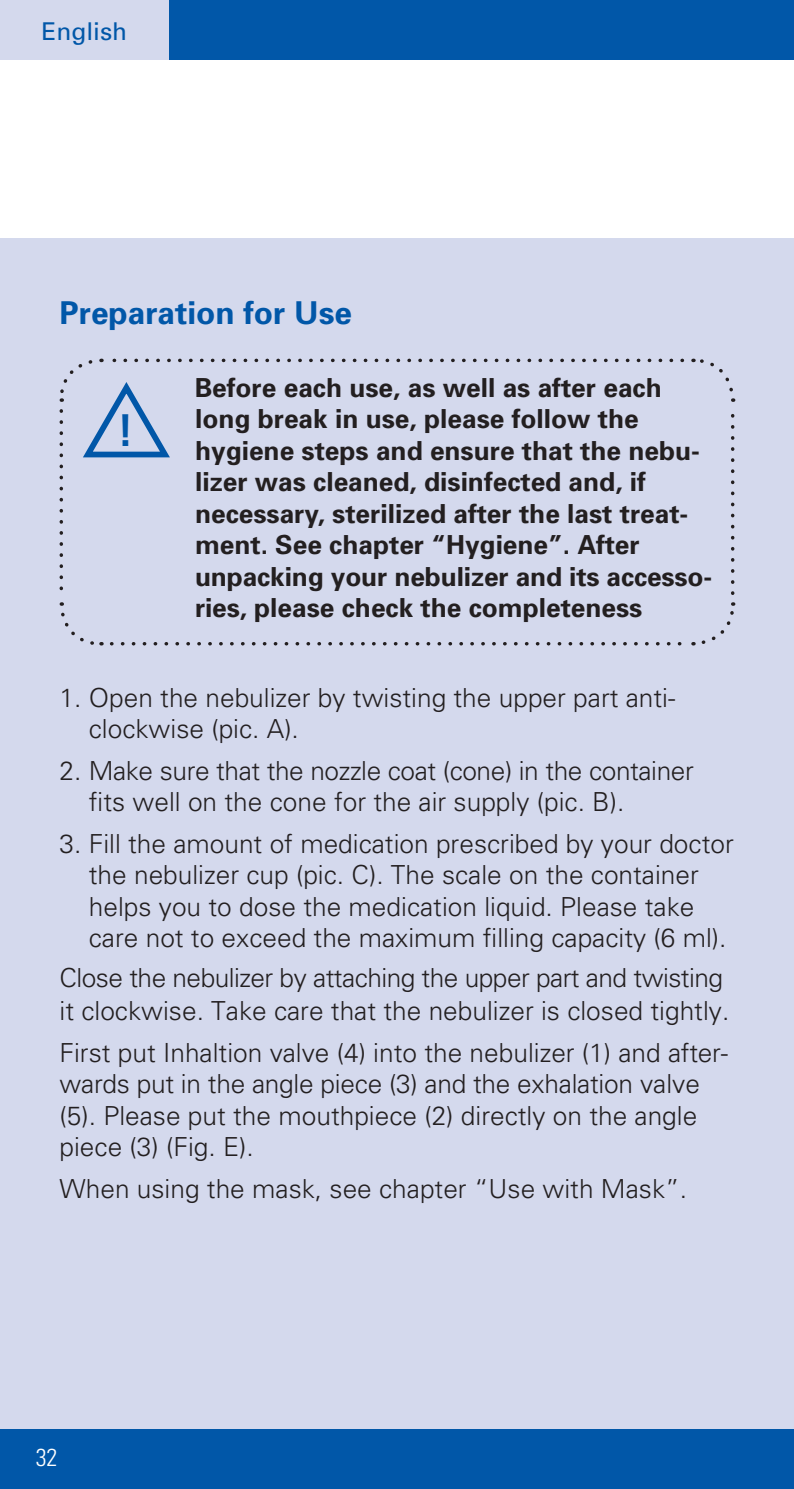
<style>
.page{position:relative;width:794px;height:1489px;background:#fff}
.page>*{position:absolute;margin:0;border:0;box-sizing:border-box;transform-origin:0 0}
.t1{font:700 43.75px "Univers";color:#0157a8}
.t2{font:700 31.5px "Univers";color:#0157a8}
.t3{font:300 26.25px/31.5px "Univers";color:#231f20}
.t4{font:700 26.25px/31.5px "Univers";color:#231f20}
.t5{font:300 26.25px/33.2px "Univers";letter-spacing:-.02em;color:#231f20}
.t6{font:24.5px "Univers";color:#0157a8}
.t7{font:300 condensed 24.5px "Univers";color:#fff}
</style>
<div class="page">
<div style="left:169px;top:0;width:625px;height:60px;background:#0157a8"></div>
<div style="left:0;top:238px;width:794px;height:1250px;background:#d4d9ed"></div>
<div style="left:0;top:0;width:169px;height:60px;background:#d4d9ed"></div>
<div style="left:0;top:1429px;width:794px;height:59px;background:#0157a8"></div>
<svg style="left:693px;top:602px;width:43px;height:44px"></svg>
<svg style="left:693px;top:358px;width:42px;height:235px"></svg>
<svg style="left:59px;top:358px;width:626px;height:288px"></svg>
<p class="t6" style="left:41px;top:16px;width:87px">English</p>
<p class="t2" style="left:60px;top:292px;width:294px">Preparation for Use</p>
<h1 class="t1" style="left:117px;top:402px;width:19px">!</h1>
<p class="t4" style="left:195px;top:370px;width:519px">Before each use, as well as after each long break in use, please follow the hygiene steps and ensure that the nebu&shy;lizer was cleaned, disinfected and, if necessary, sterilized after the last treat&shy;ment. See chapter “Hygiene”. After unpacking your nebulizer and its accesso&shy;ries, please check the completeness</p>
<p class="t3" style="left:89px;top:681px;width:588px;text-indent:-29px">1. Open the nebulizer by twisting the upper part anti&shy;clockwise (pic. A).</p>
<p class="t3" style="left:89px;top:754px;width:606px;text-indent:-29px">2. Make sure that the nozzle coat (cone) in the container fits well on the cone for the air supply (pic. B).</p>
<p class="t3" style="left:89px;top:826px;width:646px;text-indent:-29px">3. Fill the amount of medication prescribed by your doctor the nebulizer cup (pic. C). The scale on the container helps you to dose the medication liquid. Please take care not to exceed the maximum filling capacity (6 ml).</p>
<p class="t5" style="left:60px;top:960px;width:671px">Close the nebulizer by attaching the upper part and twisting it clockwise. Take care that the nebulizer is closed tightly.</p>
<p class="t3" style="left:60px;top:1035px;width:670px">First put Inhaltion valve (4) into the nebulizer (1) and after&shy;wards put in the angle piece (3) and the exhalation valve (5). Please put the mouthpiece (2) directly on the angle piece (3) (Fig. E).</p>
<p class="t3" style="left:60px;top:1171px;width:629px">When using the mask, see chapter “Use with Mask”.</p>
<p class="t7" style="left:36px;top:1442px;width:23px">32</p>
</div>
